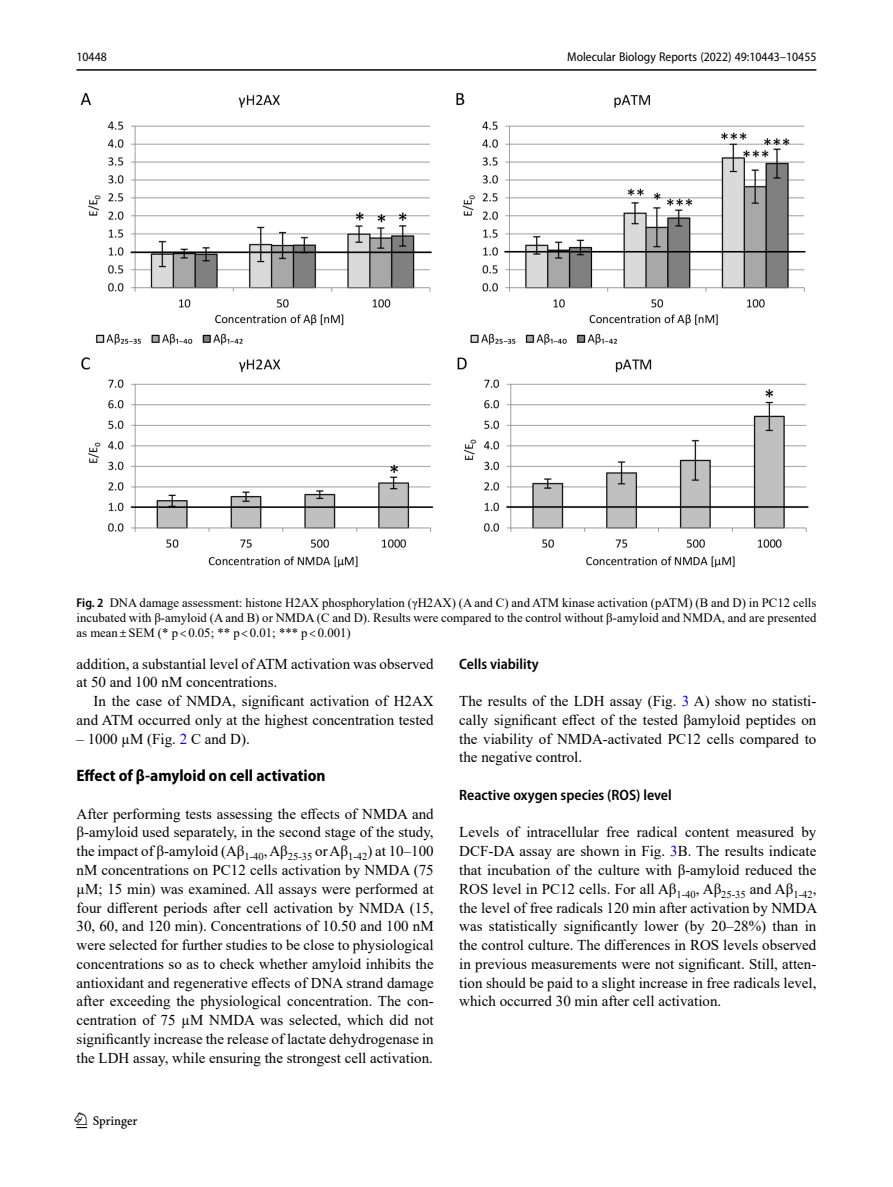
<style>
.page{position:relative;width:893px;height:1187px;background:#fff}
.page>*{position:absolute;margin:0;border:0;box-sizing:border-box;transform-origin:0 0}
.t1{font:22.5px "Springnew";color:#000}
.Head_2{font:700 semi-condensed 16.5px "Myriad Pro";color:#000}
.Body_Text{font:15px/18.8px "Times New Roman";color:#000;text-align:justify}
.Body_Text_Indent{font:15px/18.8px "Times New Roman";color:#000}
.Head_3{font:600 semi-condensed 15px "Myriad Pro";color:#000}
.Figure_Caption{font:12.75px/15px "Times New Roman";color:#000;text-align:justify}
.t2{font:semi-condensed 12.75px "Myriad Pro";color:#000}
.s1{font-family:"Myriad Pro";font-weight:600;font-stretch:semi-condensed}
.s2{font-family:"Times New Roman PSMT2"}
.s3{font-family:"Minion Pro"}
.s4{font-family:"Times New Roman PSMT2";color:#00f}
</style>
<div class="page">
<hr style="left:77px;top:69px;width:739px;height:2px;background:#000">
<img style="left:80px;top:92px;width:729px;height:476px">
<p class="t2" style="left:77px;top:49px;width:32px">10448</p>
<p class="t2" style="left:567px;top:49px;width:251px">Molecular Biology Reports (2022) 49:10443–10455</p>
<p class="Figure_Caption" style="left:77px;top:595px;width:741px"><span class="s1">Fig. 2</span> DNA damage assessment: histone H2AX phosphorylation (γH2AX) (A and C) and ATM kinase activation (pATM) (B and D) in PC12 cells incubated with β-amyloid (A and B) or NMDA (C and D). Results were compared to the control without β-amyloid and NMDA, and are presented <span class="s2">as mean</span><span class="s3">±</span><span class="s2">SEM (* p</span><span class="s3">&lt;</span><span class="s2">0.05; ** p</span><span class="s3">&lt;</span><span class="s2">0.01; *** p</span><span class="s3">&lt;</span><span class="s2">0.001)</span></p>
<p class="Body_Text_Indent" style="left:77px;top:653px;width:359px">addition, a substantial level of ATM activation was observed <span class="s2">at 50 and 100 nM concentrations.</span></p>
<p class="Body_Text_Indent" style="left:77px;top:691px;width:359px;text-align:right">In the case of NMDA, significant activation of H2AX and ATM occurred only at the highest concentration tested</p>
<p class="Body_Text_Indent" style="left:77px;top:728px;width:175px">– 1000 µM (Fig. <span class="s4">2</span> C and D).</p>
<p class="Head_2" style="left:77px;top:766px;width:251px">Effect of β-amyloid on cell activation</p>
<p class="Body_Text" style="left:77px;top:803px;width:359px">After performing tests assessing the effects of NMDA and β-amyloid used separately, in the second stage of the study, the impact of β-amyloid (Aβ<sub>1-40</sub>, Aβ<sub>25-35</sub> or Aβ<sub>1-42</sub><span class="s2">) at 10–100 </span>nM concentrations on PC12 cells activation by NMDA (75 <span class="s2">µM; 15 min) was examined. All assays were performed at </span>four different periods after cell activation by NMDA (15, 30, 60, and 120 min). Concentrations of 10.50 and 100 nM <span class="s2">were selected for further studies to be close to physiological </span>concentrations so as to check whether amyloid inhibits the antioxidant and regenerative effects of DNA strand damage after exceeding the physiological concentration. The con&shy;centration of 75 µM NMDA was selected, which did not significantly increase the release of lactate dehydrogenase in the LDH assay, while ensuring the strongest cell activation.</p>
<h1 class="t1" style="left:77px;top:1107px;width:63px">1 3</h1>
<p class="Head_3" style="left:459px;top:655px;width:81px">Cells viability</p>
<p class="Body_Text" style="left:459px;top:691px;width:359px">The results of the LDH assay (Fig. <span class="s4">3</span> <span class="s2">A) show no statisti&shy;</span>cally significant effect of the tested βamyloid peptides on the viability of NMDA-activated PC12 cells compared to the negative control.</p>
<p class="Head_3" style="left:459px;top:786px;width:214px">Reactive oxygen species (ROS) level</p>
<p class="Body_Text" style="left:459px;top:822px;width:359px">Levels of intracellular free radical content measured by DCF-DA assay are shown in Fig. <span class="s4">3</span>B. The results indicate that incubation of the culture with β-amyloid reduced the ROS level in PC12 cells. For all Aβ<sub>1-40</sub>, Aβ<sub>25-35</sub> and Aβ<sub>1-42</sub><span class="s2">, </span>the level of free radicals 120 min after activation by NMDA was statistically significantly lower (by 20–28%) than in the control culture. The differences in ROS levels observed in previous measurements were not significant. Still, atten&shy;tion should be paid to a slight increase in free radicals level, which occurred 30 min after cell activation.</p>
</div>
